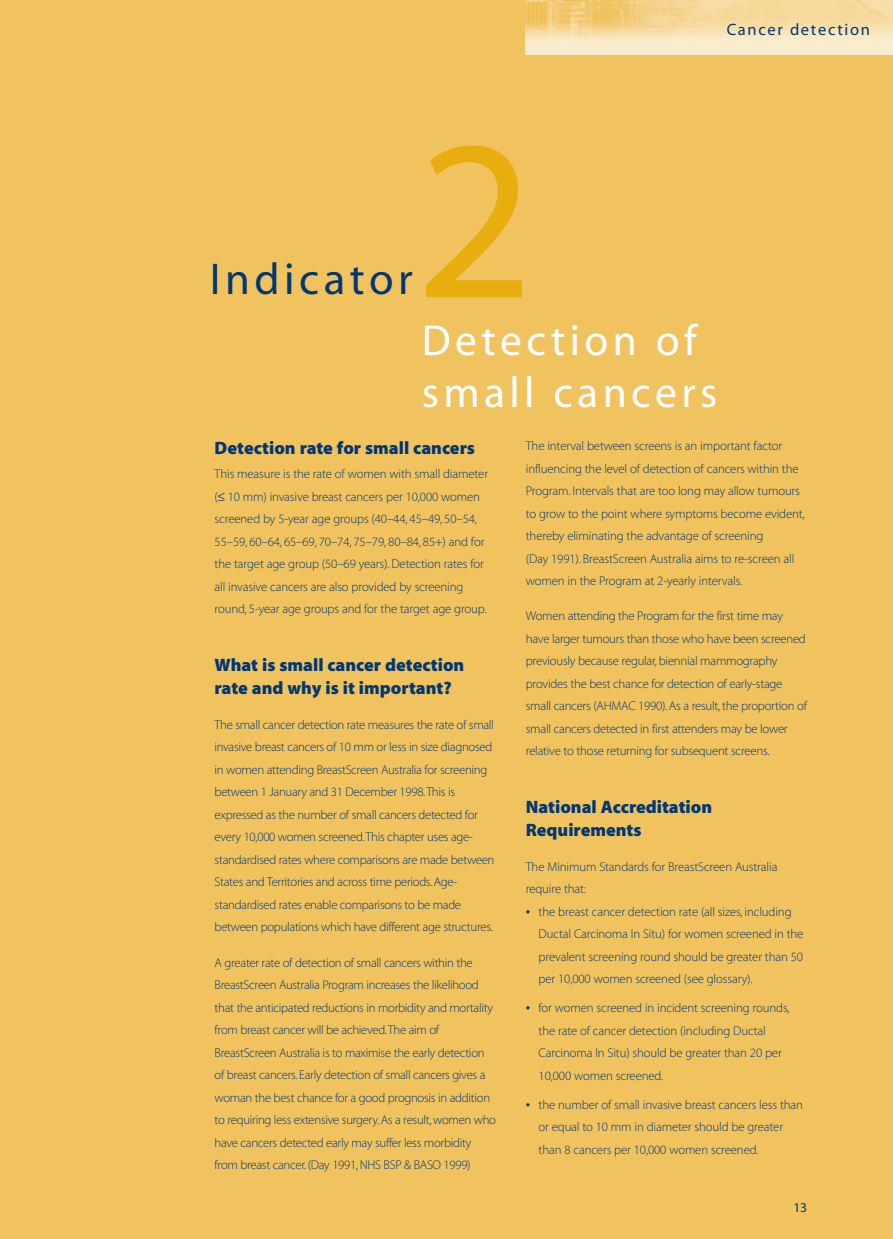
<style>
.page{position:relative;width:893px;height:1239px;background:#fff}
.page>*{position:absolute;margin:0;border:0;box-sizing:border-box;transform-origin:0 0}
.t1{font:229.65px "Myriad MM 406 600";color:#e8ae0f}
.t2{font:44.7px "Myriad MM 406 600";letter-spacing:.1em;color:#013775}
.t3{font:43.5px/52.2px "Myriad MM 406 600";letter-spacing:.1em;color:#fff}
.t4{font:18px/22.5px "Myriad MM 830 600";color:#013775}
.t5{font:16.5px "Myriad MM 406 600";letter-spacing:.1em;color:#013775}
.t6{font:13.5px "Myriad MM 406 600";color:#013775}
.t7{font:12.75px/22.5px "Myriad MM 215 600";letter-spacing:-.02em;color:#013775}
.s1{font-size:18px}
</style>
<div class="page">
<div style="left:0;top:0;width:892px;height:1239px;background:#f1c35f"></div>
<div style="left:526px;top:0;width:366px;height:55px;background:#faebcd"></div>
<img style="left:526px;top:0;width:366px;height:40px">
<p class="t5" style="left:726px;top:23px;width:145px">Cancer detection</p>
<h2 class="t2" style="left:210px;top:262px;width:204px">Indicator</h2>
<h1 class="t1" style="left:416px;top:134px;width:120px">2</h1>
<h3 class="t3" style="left:422px;top:318px;width:297px">Detection of small cancers</h3>
<h3 class="t4" style="left:215px;top:438px;width:262px">Detection rate for small cancers</h3>
<p class="t7" style="left:215px;top:464px;width:275px">This measure is the rate of women with small diameter (≤ 10 mm) invasive breast cancers per 10,000 women screened by 5-year age groups (40–44, 45–49, 50–54, 55–59, 60–64, 65–69, 70–74, 75–79, 80–84, 85+) and for the target age group (50–69 years). Detection rates for all invasive cancers are also provided by screening round, 5-year age groups and for the target age group.</p>
<h3 class="t4" style="left:215px;top:656px;width:251px">What is small cancer detection rate and why is it important?</h3>
<p class="t7" style="left:215px;top:715px;width:281px">The small cancer detection rate measures the rate of small invasive breast cancers of 10 mm or less in size diagnosed in women attending BreastScreen Australia for screening between 1 January and 31 December 1998.This is expressed as the number of small cancers detected for every 10,000 women screened.This chapter uses age&shy;standardised rates where comparisons are made between States and Territories and across time periods.Age&shy;standardised rates enable comparisons to be made between populations which have different age structures.</p>
<p class="t7" style="left:215px;top:952px;width:283px">A greater rate of detection of small cancers within the BreastScreen Australia Program increases the likelihood that the anticipated reductions in morbidity and mortality from breast cancer will be achieved.The aim of BreastScreen Australia is to maximise the early detection of breast cancers.Early detection of small cancers gives a woman the best chance for a good prognosis in addition to requiring less extensive surgery.As a result, women who have cancers detected early may suffer less morbidity from breast cancer.(Day 1991, NHS BSP &amp; BASO 1999)</p>
<p class="t7" style="left:526px;top:436px;width:280px">The interval between screens is an important factor influencing the level of detection of cancers within the Program. Intervals that are too long may allow tumours to grow to the point where symptoms become evident, thereby eliminating the advantage of screening<br>(Day 1991). BreastScreen Australia aims to re-screen all women in the Program at 2-yearly intervals.</p>
<p class="t7" style="left:526px;top:606px;width:283px">Women attending the Program for the first time may have larger tumours than those who have been screened previously because regular, biennial mammography provides the best chance for detection of early-stage small cancers (AHMAC 1990). As a result, the proportion of small cancers detected in first attenders may be lower relative to those returning for subsequent screens.</p>
<h3 class="t4" style="left:526px;top:797px;width:188px">National Accreditation<br>Requirements</h3>
<p class="t7" style="left:526px;top:856px;width:253px">The Minimum Standards for BreastScreen Australia require that:</p>
<p class="t7" style="left:538px;top:901px;width:266px;text-indent:-13px"><span class="s1">•</span> the breast cancer detection rate (all sizes, including Ductal Carcinoma In Situ) for women screened in the prevalent screening round should be greater than 50 per 10,000 women screened (see glossary).</p>
<p class="t7" style="left:538px;top:998px;width:252px;text-indent:-13px"><span class="s1">•</span> for women screened in incident screening rounds, the rate of cancer detection (including Ductal Carcinoma In Situ) should be greater than 20 per 10,000 women screened.</p>
<p class="t7" style="left:538px;top:1094px;width:266px;text-indent:-13px"><span class="s1">•</span> the number of small invasive breast cancers less than or equal to 10 mm in diameter should be greater than 8 cancers per 10,000 women screened.</p>
<p class="t6" style="left:793px;top:1202px;width:15px">13</p>
</div>
